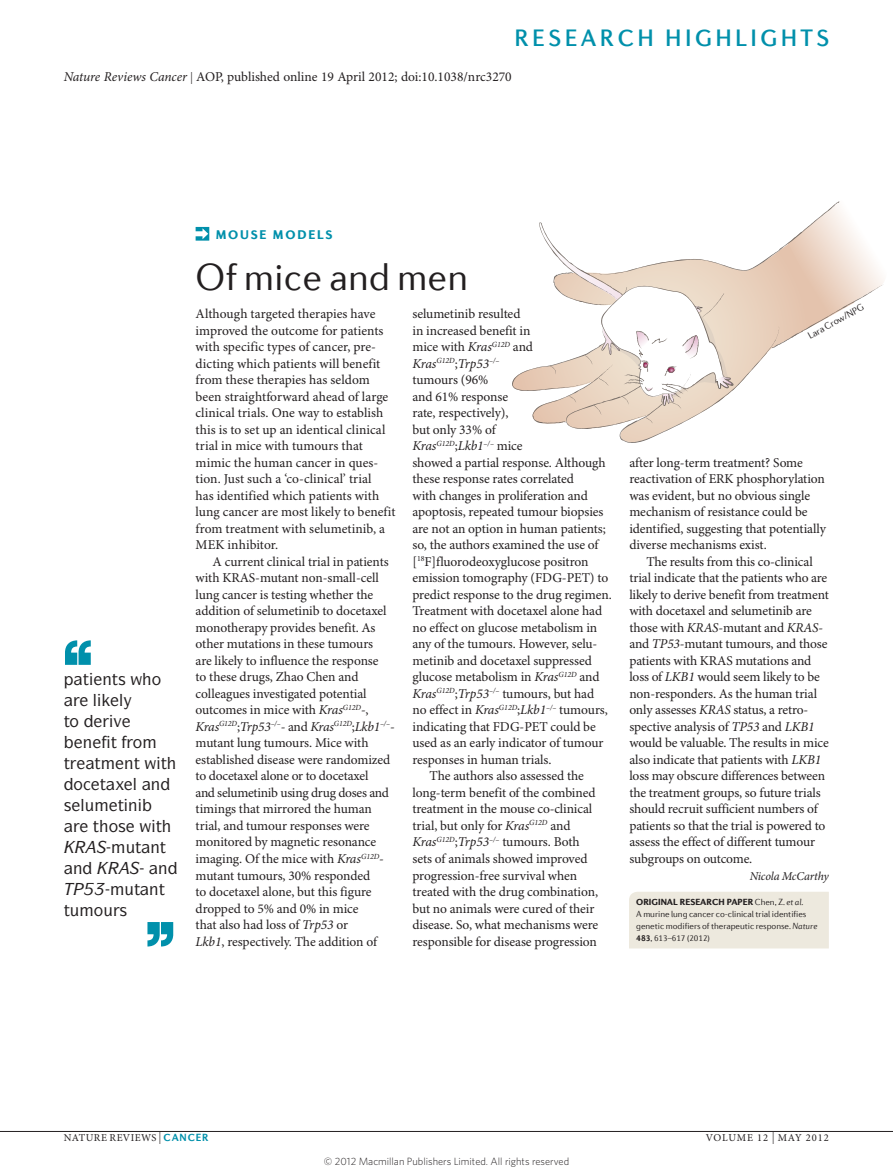
<style>
.page{position:relative;width:893px;height:1174px;background:#fff}
.page>*{position:absolute;margin:0;border:0;box-sizing:border-box;transform-origin:0 0}
.t1{font:300 39px "Diverda Sans Com";color:#231f20}
.sectionheader{font:500 24px "Diverda Sans Com";letter-spacing:.14em;color:#0090ab}
.pulloutquote{font:500 16.5px "ITC Symbol Std";color:#231f20}
.pulloutquote-2{font:italic 500 16.5px "ITC Symbol Std";color:#231f20}
.bodyindent{font:13.5px/16.5px "Minion Pro";letter-spacing:-.01em;color:#231f20}
.bodyfirst{font:13.5px/16.5px "Minion Pro";letter-spacing:.005em;color:#231f20}
.ministrap{font:900 12.75px "Diverda Sans Com";letter-spacing:.14em;color:#0090ab}
.author{font:italic 12px "Minion Pro";letter-spacing:-.015em;color:#231f20}
.t2{font:300 10.5px "Whitney";color:#231f20}
.t3{font:10.5px "Minion Pro";letter-spacing:.045em;color:#231f20}
.t4{font:10.5px "Minion Pro";letter-spacing:.085em;color:#231f20}
.creditstyle{font:300 9.75px "Diverda Sans Com";color:#231f20}
.t5{font:300 9px/12px "Diverda Sans Com";letter-spacing:-.005em;color:#231f20}
.s1{font-style:italic}
.s2{font-size:12px}
.s3{font-weight:900}
.s4{font-weight:700}
.s5{font-family:"Diverda Sans Com";font-weight:700;color:#0090ab}
</style>
<div class="page">
<svg style="left:147px;top:922px;width:26px;height:24px"></svg>
<svg style="left:65px;top:640px;width:26px;height:25px"></svg>
<hr style="left:0;top:1131px;width:893px;height:1px;background:#231f20">
<div style="left:629px;top:892px;width:200px;height:56px;background:#ede9de"></div>
<svg style="left:196px;top:227px;width:13px;height:14px"></svg>
<svg style="left:512px;top:201px;width:372px;height:242px"></svg>
<p class="sectionheader" style="left:514px;top:24px;width:316px">RESEARCH HIGHLIGHTS</p>
<p class="bodyindent" style="left:64px;top:69px;width:449px"><span class="s1">Nature Reviews Cancer</span> <span class="s2">|</span> AOP, published online 19 April 2012; doi:10.1038/nrc3270</p>
<p class="pulloutquote" style="left:83px;top:668px;width:44px">▼ ■▼▲</p>
<p class="pulloutquote" style="left:83px;top:731px;width:61px">■ ▼ □</p>
<p class="pulloutquote" style="left:64px;top:794px;width:32px">▲ ●◆</p>
<p class="pulloutquote" style="left:93px;top:815px;width:34px">▼ □▲</p>
<p class="pulloutquote" style="left:126px;top:836px;width:42px">◆▼ ■▼</p>
<p class="pulloutquote" style="left:73px;top:857px;width:11px">■</p>
<p class="pulloutquote" style="left:158px;top:857px;width:11px">■</p>
<p class="pulloutquote-2" style="left:94px;top:878px;width:72px">✓ ◆▼ ■▼</p>
<p class="pulloutquote" style="left:64px;top:899px;width:65px">▼◆ □◆ ▲</p>
<p class="ministrap" style="left:216px;top:227px;width:118px">MOUSE MODELS</p>
<p class="t1" style="left:196px;top:254px;width:274px">Of mice and men</p>
<p class="bodyfirst" style="left:196px;top:306px;width:201px">Although targeted therapies have improved the outcome for patients with specific types of cancer, pre&shy;dicting which patients will benefit from these therapies has seldom been straightforward ahead of large clinical trials. One way to establish this is to set up an identical clinical trial in mice with tumours that mimic the human cancer in ques&shy;tion. Just such a ‘co-clinical’ trial<br>has identified which patients with lung cancer are most likely to benefit from treatment with selumetinib, a MEK inhibitor.</p>
<p class="bodyindent" style="left:196px;top:554px;width:201px;text-indent:17px">A current clinical trial in patients with KRAS-mutant non-small-cell lung cancer is testing whether the addition of selumetinib to docetaxel monotherapy provides benefit. As other mutations in these tumours<br>are likely to influence the response<br>to these drugs, Zhao Chen and colleagues investigated potential outcomes in mice with <span class="s1">Kras</span><sup>G12D</sup><span class="s1">-</span>, <span class="s1">Kras</span><sup>G12D</sup>;<span class="s1">Trp53</span><sup>–/–</sup>- and <span class="s1">Kras</span><sup>G12D</sup>;<span class="s1">Lkb1</span><sup>–/–</sup>- mutant lung tumours. Mice with established disease were randomized to docetaxel alone or to docetaxel<br>and selumetinib using drug doses and timings that mirrored the human trial, and tumour responses were monitored by magnetic resonance imaging. Of the mice with <span class="s1">Kras</span><sup>G12D&shy;</sup>mutant tumours, 30% responded<br>to docetaxel alone, but this figure dropped to 5% and 0% in mice<br>that also had loss of <span class="s1">Trp53</span> or<br><span class="s1">Lkb1</span>, respectively. The addition of</p>
<p class="bodyindent" style="left:412px;top:306px;width:201px">selumetinib resulted<br>in increased benefit in<br>mice with <span class="s1">Kras</span><sup>G12D</sup> and<br><span class="s1">Kras</span><sup>G12D</sup>;<span class="s1">Trp53</span><sup>–/–<br></sup>tumours (96%<br>and 61% response<br>rate, respectively),<br>but only 33% of<br><span class="s1">Kras</span><sup>G12D</sup>;<span class="s1">Lkb1</span><sup>–/–</sup> mice<br>showed a partial response. Although these response rates correlated<br>with changes in proliferation and apoptosis, repeated tumour biopsies are not an option in human patients; so, the authors examined the use of [<sup>18</sup>F]fluorodeoxyglucose positron emission tomography (FDG-PET) to predict response to the drug regimen.<br>Treatment with docetaxel alone had no effect on glucose metabolism in any of the tumours. However, selu&shy;metinib and docetaxel suppressed glucose metabolism in <span class="s1">Kras</span><sup>G12D</sup> and<br><span class="s1">Kras</span><sup>G12D</sup>;<span class="s1">Trp53</span><sup>–/–</sup> tumours, but had<br>no effect in <span class="s1">Kras</span><sup>G12D</sup>;<span class="s1">Lkb1</span><sup>–/–</sup> tumours, indicating that FDG-PET could be used as an early indicator of tumour responses in human trials.</p>
<p class="bodyindent" style="left:412px;top:768px;width:187px;text-indent:17px">The authors also assessed the long-term benefit of the combined treatment in the mouse co-clinical trial, but only for <span class="s1">Kras</span><sup>G12D</sup> and <span class="s1">Kras</span><sup>G12D</sup>;<span class="s1">Trp53</span><sup>–/–</sup> tumours. Both sets of animals showed improved progression-free survival when treated with the drug combination, but no animals were cured of their disease. So, what mechanisms were responsible for disease progression</p>
<p class="creditstyle" style="left:806px;top:331px;width:64px;rotate:-29deg">Lara Crow/NPG</p>
<p class="bodyindent" style="left:629px;top:455px;width:198px">after long-term treatment? Some reactivation of ERK phosphorylation was evident, but no obvious single mechanism of resistance could be identified, suggesting that potentially diverse mechanisms exist.</p>
<p class="bodyindent" style="left:629px;top:554px;width:201px;text-indent:17px">The results from this co-clinical trial indicate that the patients who are likely to derive benefit from treatment with docetaxel and selumetinib are those with <span class="s1">KRAS</span>-mutant and <span class="s1">KRAS&shy;</span>and <span class="s1">TP53</span>‑mutant tumours, and those patients with KRAS mutations and loss of <span class="s1">LKB1</span> would seem likely to be non-responders. As the human trial only assesses <span class="s1">KRAS</span> status, a retro&shy;spective analysis of <span class="s1">TP53</span> and <span class="s1">LKB1 </span>would be valuable. The results in mice also indicate that patients with <span class="s1">LKB1 </span>loss may obscure differences between the treatment groups, so future trials should recruit sufficient numbers of patients so that the trial is powered to assess the effect of different tumour subgroups on outcome.</p>
<p class="author" style="left:750px;top:868px;width:81px">Nicola McCarthy</p>
<p class="t5" style="left:636px;top:896px;width:183px"><span class="s3">ORIGINAL RESEARCH PAPER</span> Chen, Z. <span class="s1">et al</span>.<br>A murine lung cancer co-clinical trial identifies genetic modifiers of therapeutic response. <span class="s1">Nature </span><span class="s4">483</span>, 613–617 (2012)</p>
<p class="t3" style="left:64px;top:1131px;width:146px">NATURE REVIEWS <span class="s2">|</span> <span class="s5">CANCER</span></p>
<p class="t4" style="left:706px;top:1131px;width:125px">VOLUME 12 <span class="s2">|</span> MAY 2012</p>
<p class="t2" style="left:324px;top:1154px;width:247px">© 2012 Macmillan Publishers Limited. All rights reserved</p>
</div>
